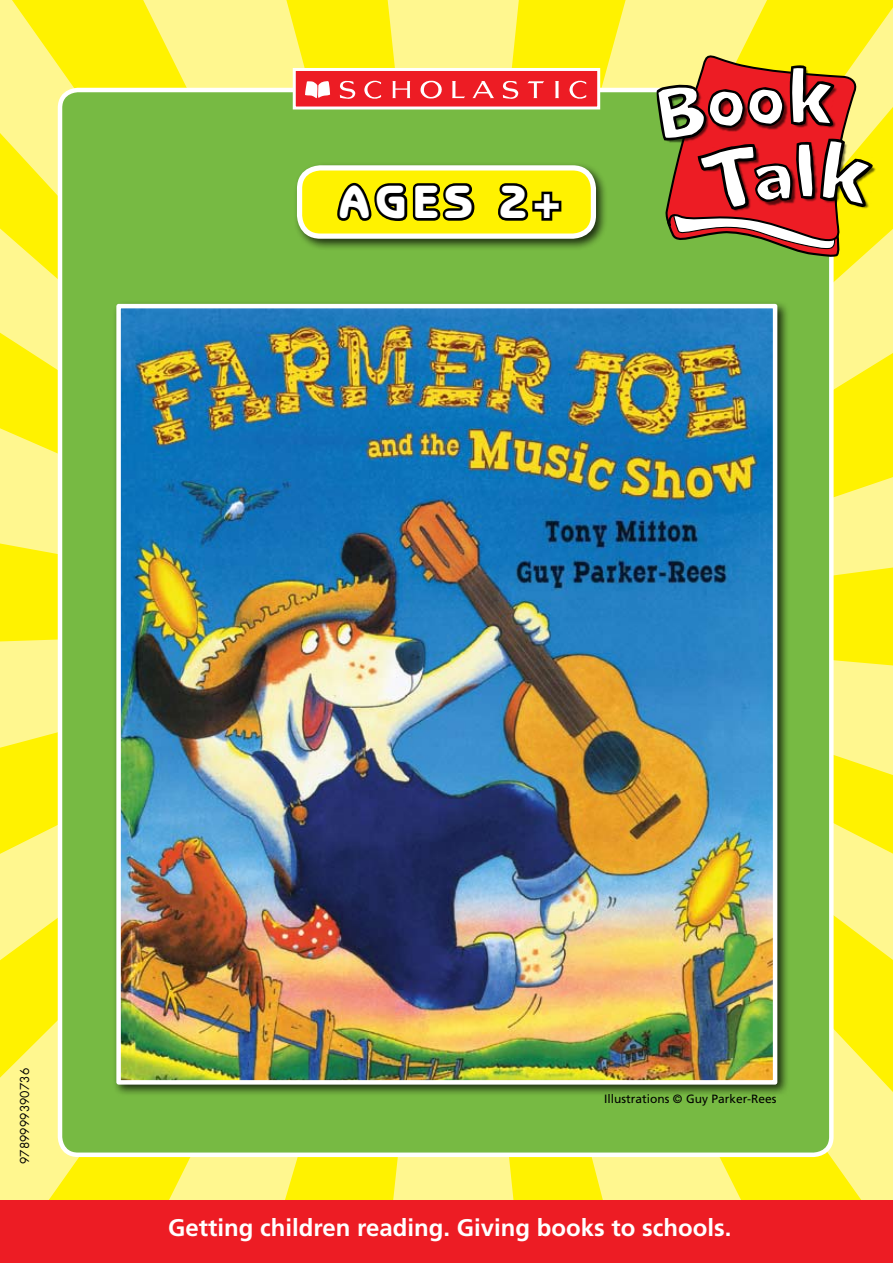
<style>
.page{position:relative;width:893px;height:1263px;background:#fff}
.page>*{position:absolute;margin:0;border:0;box-sizing:border-box;transform-origin:0 0}
.t1{font:800 46.95px "Benguiat Gothic LT";color:#fff}
.t2{font:700 24px "Frutiger LT";color:#fff}
.t3{font:12px "Frutiger";color:#000}
.t4{font:12px "Futura";color:#000}
</style>
<div class="page">
<svg style="left:454px;top:960px;width:439px;height:240px;background:#fff552"></svg>
<svg style="left:4px;top:960px;width:450px;height:240px;background:#fff450"></svg>
<svg style="left:454px;top:0;width:439px;height:229px;background:#fff447"></svg>
<svg style="left:12px;top:0;width:442px;height:228px;background:#fff44f"></svg>
<svg style="left:0;top:228px;width:58px;height:315px;background:#fff55a"></svg>
<svg style="left:0;top:665px;width:58px;height:295px;background:#fff454"></svg>
<svg style="left:0;top:543px;width:58px;height:122px;background:#fff324"></svg>
<svg style="left:834px;top:229px;width:59px;height:397px;background:#fff44b"></svg>
<svg style="left:834px;top:626px;width:59px;height:334px;background:#fff556"></svg>
<div style="left:0;top:1200px;width:893px;height:63px;background:#ed1c24"></div>
<div style="left:60px;top:90px;width:771px;height:1065px;background:#77ba43;border-radius:18px"></div>
<div style="left:294px;top:69px;width:305px;height:39px;background:#ed1c24"></div>
<svg style="left:305px;top:81px;width:25px;height:17px"></svg>
<svg style="left:527px;top:81px;width:17px;height:17px"></svg>
<svg style="left:555px;top:81px;width:4px;height:17px"></svg>
<svg style="left:340px;top:80px;width:15px;height:19px"></svg>
<svg style="left:503px;top:80px;width:15px;height:19px"></svg>
<svg style="left:364px;top:80px;width:17px;height:19px"></svg>
<svg style="left:569px;top:80px;width:17px;height:19px"></svg>
<svg style="left:452px;top:81px;width:13px;height:17px"></svg>
<svg style="left:392px;top:81px;width:19px;height:17px"></svg>
<svg style="left:420px;top:80px;width:22px;height:19px"></svg>
<svg style="left:472px;top:81px;width:22px;height:17px"></svg>
<div style="left:293px;top:68px;width:307px;height:42px;border:3px solid #fff"></div>
<div style="left:112px;top:300px;width:684px;height:803px;background:#000;opacity:.75"></div>
<img style="left:121px;top:309px;width:651px;height:770px">
<div style="left:116px;top:304px;width:661px;height:780px;border:4px solid #fff"></div>
<div style="left:293px;top:161px;width:346px;height:110px;background:#000;opacity:.75"></div>
<div style="left:300px;top:168px;width:293px;height:68px;background:#fff200;border-radius:21px"></div>
<div style="left:297px;top:165px;width:299px;height:74px;border:5px solid #fff;border-radius:21px"></div>
<svg style="left:337px;top:182px;width:138px;height:39px"></svg>
<svg style="left:498px;top:183px;width:64px;height:38px"></svg>
<img style="left:873px;top:140px;width:5px;height:71px">
<svg style="left:655px;top:53px;width:218px;height:206px;background:#c17e52"></svg>
<h1 class="t1" style="left:339px;top:174px;width:224px">AGES 2+</h1>
<p class="t4" style="left:17px;top:1164px;width:98px;rotate:-90deg">9789999390736</p>
<p class="t3" style="left:604px;top:1092px;width:174px">Illustrations © Guy Parker-Rees</p>
<p class="t2" style="left:168px;top:1214px;width:565px">Getting children reading. Giving books to schools.</p>
</div>
